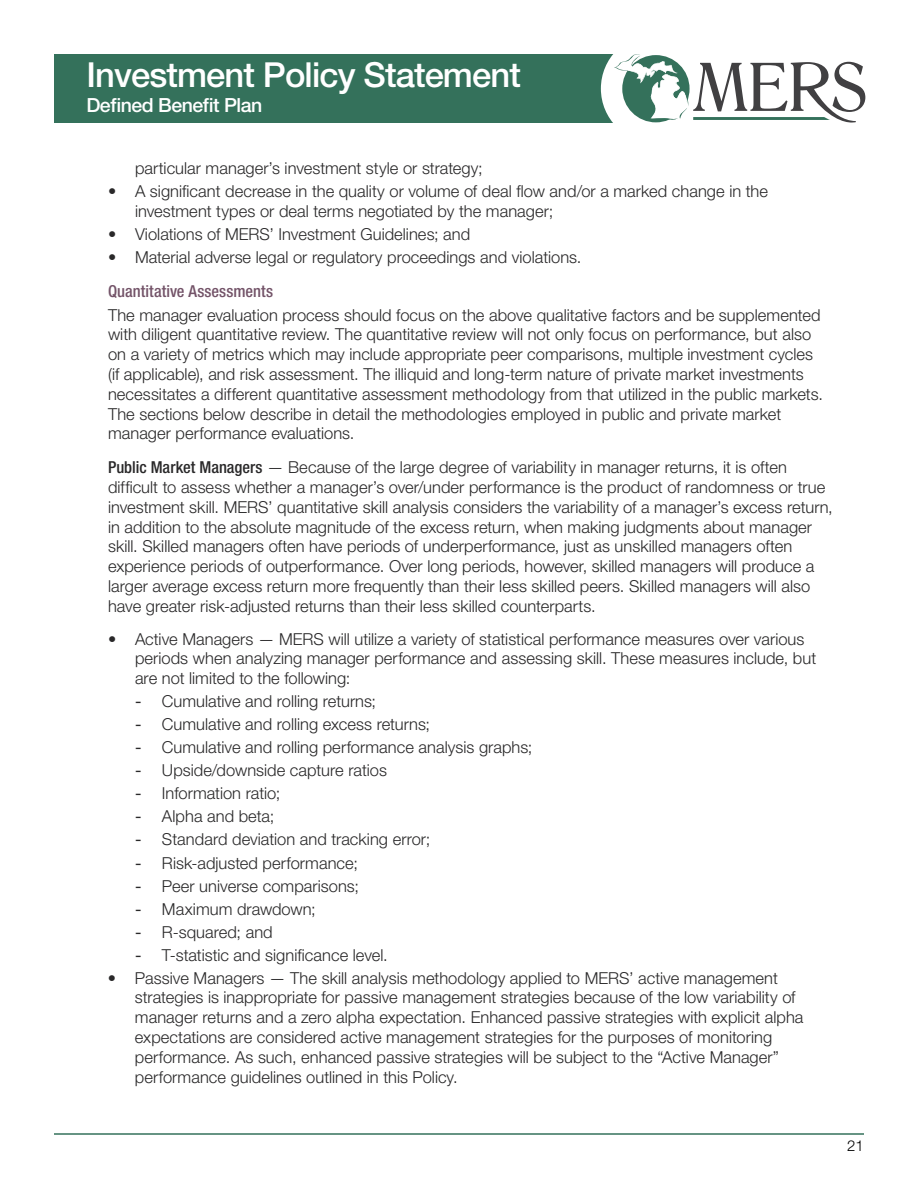
<style>
.page{position:relative;width:918px;height:1188px;background:#fff}
.page>*{position:absolute;margin:0;border:0;box-sizing:border-box;transform-origin:0 0}
.t1{font:500 34.5px "Helvetica Neue LT Std";letter-spacing:-.025em;color:#fff}
.t2{font:500 19.5px "Helvetica Neue LT Std";letter-spacing:-.025em;color:#fff}
.t3{font:300 16.5px/19.8px "Helvetica Neue LT Std";color:#292829}
.t4{font:300 15px "Helvetica Neue LT Std";color:#000}
.s1{font-weight:100;font-stretch:condensed}
.s2{font-weight:500;font-stretch:condensed;color:#735368}
.s3{font-weight:500;font-stretch:condensed}
.s4{font-weight:400}
</style>
<div class="page">
<hr style="left:54px;top:1133px;width:810px;height:2px;background:#34715b">
<div style="left:54px;top:54px;width:582px;height:69px;background:#34715b"></div>
<div style="left:601px;top:34px;width:109px;height:109px;background:#fff;border-radius:50%"></div>
<svg style="left:614px;top:54px;width:251px;height:69px"></svg>
<h1 class="t1" style="left:86px;top:54px;width:436px">Investment Policy Statement</h1>
<p class="t2" style="left:86px;top:94px;width:177px">Defined Benefit Plan</p>
<p class="t3" style="left:135px;top:158px;width:349px">particular manager’s investment style or strategy;</p>
<p class="t3" style="left:135px;top:181px;width:635px;text-indent:-27px"><span class="s1">•</span> A significant decrease in the quality or volume of deal flow and/or a marked change in the investment types or deal terms negotiated by the manager;</p>
<p class="t3" style="left:108px;top:224px;width:364px"><span class="s1">•</span> Violations of MERS’ Investment Guidelines; and</p>
<p class="t3" style="left:108px;top:240px;width:475px;line-height:33.3px"><span class="s1">•</span> Material adverse legal or regulatory proceedings and violations.<br><span class="s2">Quantitative Assessments</span></p>
<p class="t3" style="left:108px;top:305px;width:717px">The manager evaluation process should focus on the above qualitative factors and be supplemented with diligent quantitative review. The quantitative review will not only focus on performance, but also on a variety of metrics which may include appropriate peer comparisons, multiple investment cycles (if applicable), and risk assessment. The illiquid and long-term nature of private market investments necessitates a different quantitative assessment methodology from that utilized in the public markets.<br>The sections below describe in detail the methodologies employed in public and private market manager performance evaluations.</p>
<p class="t3" style="left:108px;top:457px;width:726px"><span class="s3">Public Market Managers</span> — Because of the large degree of variability in manager returns, it is often difficult to assess whether a manager’s over/under performance is the product of randomness or true investment skill. MERS’ quantitative skill analysis considers the variability of a manager’s excess return, in addition to the absolute magnitude of the excess return, when making judgments about manager skill. Skilled managers often have periods of underperformance, just as unskilled managers often experience periods of outperformance. Over long periods, however, skilled managers will produce a larger average excess return more frequently than their less skilled peers. Skilled managers will also have greater risk-adjusted returns than their less skilled counterparts.</p>
<p class="t3" style="left:135px;top:629px;width:683px;text-indent:-27px"><span class="s1">•</span> Active Managers — MERS will utilize a variety of statistical performance measures over various periods when analyzing manager performance and assessing skill. These measures include, but are not limited to the following:</p>
<p class="t3" style="left:135px;top:691px;width:243px"><span class="s4">-</span> Cumulative and rolling returns;</p>
<p class="t3" style="left:135px;top:714px;width:297px"><span class="s4">-</span> Cumulative and rolling excess returns;</p>
<p class="t3" style="left:135px;top:737px;width:399px"><span class="s4">-</span> Cumulative and rolling performance analysis graphs;</p>
<p class="t3" style="left:135px;top:760px;width:253px"><span class="s4">-</span> Upside/downside capture ratios</p>
<p class="t3" style="left:135px;top:783px;width:147px"><span class="s4">-</span> Information ratio;</p>
<p class="t3" style="left:135px;top:806px;width:141px"><span class="s4">-</span> Alpha and beta;</p>
<p class="t3" style="left:135px;top:829px;width:297px"><span class="s4">-</span> Standard deviation and tracking error;</p>
<p class="t3" style="left:135px;top:852px;width:224px"><span class="s4">-</span> Risk-adjusted performance;</p>
<p class="t3" style="left:135px;top:875px;width:225px"><span class="s4">-</span> Peer universe comparisons;</p>
<p class="t3" style="left:135px;top:898px;width:182px"><span class="s4">-</span> Maximum drawdown;</p>
<p class="t3" style="left:135px;top:921px;width:139px"><span class="s4">-</span> R-squared; and</p>
<p class="t3" style="left:135px;top:945px;width:254px"><span class="s4">-</span> T-statistic and significance level.</p>
<p class="t3" style="left:135px;top:968px;width:670px;text-indent:-27px"><span class="s1">•</span> Passive Managers — The skill analysis methodology applied to MERS’ active management strategies is inappropriate for passive management strategies because of the low variability of manager returns and a zero alpha expectation. Enhanced passive strategies with explicit alpha expectations are considered active management strategies for the purposes of monitoring performance. As such, enhanced passive strategies will be subject to the “Active Manager” performance guidelines outlined in this Policy.</p>
<p class="t4" style="left:847px;top:1136px;width:18px">21</p>
</div>
